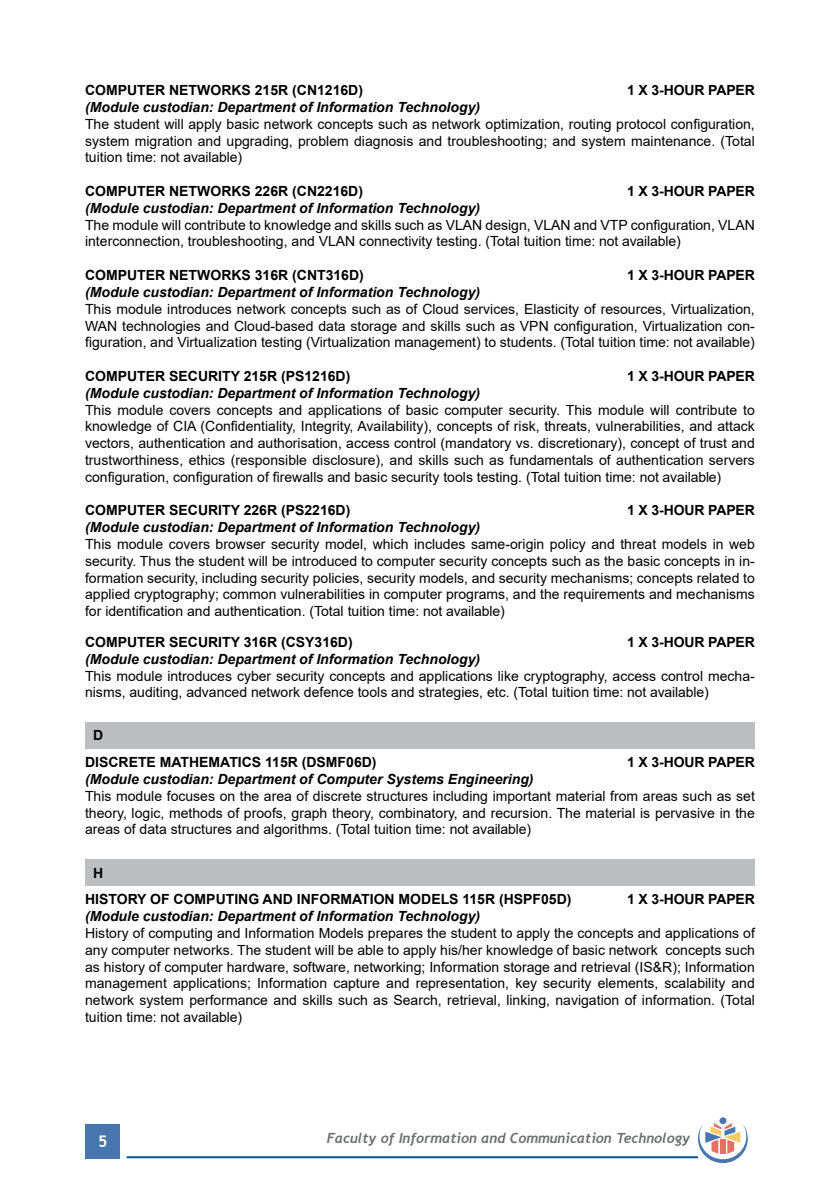
<style>
.page{position:relative;width:840px;height:1191px;background:#fff}
.page>*{position:absolute;margin:0;border:0;box-sizing:border-box;transform-origin:0 0}
.t1{font:700 16px "Trebuchet MS";color:#fff}
.t2{font:14px/16.8px "Arial";color:#000;text-align:justify}
.t3{font:italic 700 14px "Arial";color:#000}
.t4{font:700 14px/26.8px "Arial";color:#000}
.t5{font:italic 700 14px "Trebuchet";color:#6d6e71}
</style>
<div class="page">
<div style="left:86px;top:1124px;width:34px;height:34px;background:#4777ae"></div>
<hr style="left:126px;top:1156px;width:571px;height:2px;background:#005596">
<div style="left:719px;top:1117px;width:7px;height:7px;background:#4777ae;border-radius:50%"></div>
<svg style="left:697px;top:1123px;width:50px;height:40px"></svg>
<div style="left:85px;top:722px;width:669px;height:26px;background:#bcbec0"></div>
<div style="left:85px;top:859px;width:669px;height:26px;background:#bcbec0"></div>
<p class="t4" style="left:85px;top:77px;width:279px">COMPUTER NETWORKS 215R (CN1216D)</p>
<p class="t4" style="left:626px;top:77px;width:129px">1 X 3-HOUR PAPER</p>
<p class="t3" style="left:85px;top:98px;width:396px">(Module custodian: Department of Information Technology)</p>
<p class="t2" style="left:85px;top:115px;width:671px">The student will apply basic network concepts such as network optimization, routing protocol configuration, system migration and upgrading, problem diagnosis and troubleshooting; and system maintenance. (Total tuition time: not available)</p>
<p class="t4" style="left:85px;top:178px;width:279px">COMPUTER NETWORKS 226R (CN2216D)</p>
<p class="t4" style="left:626px;top:178px;width:129px">1 X 3-HOUR PAPER</p>
<p class="t3" style="left:85px;top:199px;width:396px">(Module custodian: Department of Information Technology)</p>
<p class="t2" style="left:85px;top:216px;width:671px">The module will contribute to knowledge and skills such as VLAN design, VLAN and VTP configuration, VLAN interconnection, troubleshooting, and VLAN connectivity testing. (Total tuition time: not available)</p>
<p class="t4" style="left:85px;top:262px;width:280px">COMPUTER NETWORKS 316R (CNT316D)</p>
<p class="t4" style="left:626px;top:262px;width:129px">1 X 3-HOUR PAPER</p>
<p class="t3" style="left:85px;top:283px;width:396px">(Module custodian: Department of Information Technology)</p>
<p class="t2" style="left:85px;top:300px;width:671px">This module introduces network concepts such as of Cloud services, Elasticity of resources, Virtualization, WAN technologies and Cloud-based data storage and skills such as VPN configuration, Virtualization con&shy;figuration, and Virtualization testing (Virtualization management) to students. (Total tuition time: not available)</p>
<p class="t4" style="left:85px;top:363px;width:267px">COMPUTER SECURITY 215R (PS1216D)</p>
<p class="t4" style="left:626px;top:363px;width:129px">1 X 3-HOUR PAPER</p>
<p class="t3" style="left:85px;top:383px;width:396px">(Module custodian: Department of Information Technology)</p>
<p class="t2" style="left:85px;top:401px;width:671px">This module covers concepts and applications of basic computer security. This module will contribute to knowledge of CIA (Confidentiality, Integrity, Availability), concepts of risk, threats, vulnerabilities, and attack vectors, authentication and authorisation, access control (mandatory vs. discretionary), concept of trust and trustworthiness, ethics (responsible disclosure), and skills such as fundamentals of authentication servers configuration, configuration of firewalls and basic security tools testing. (Total tuition time: not available)</p>
<p class="t4" style="left:85px;top:497px;width:267px">COMPUTER SECURITY 226R (PS2216D)</p>
<p class="t4" style="left:626px;top:497px;width:129px">1 X 3-HOUR PAPER</p>
<p class="t3" style="left:85px;top:518px;width:396px">(Module custodian: Department of Information Technology)</p>
<p class="t2" style="left:85px;top:535px;width:671px">This module covers browser security model, which includes same-origin policy and threat models in web security. Thus the student will be introduced to computer security concepts such as the basic concepts in in&shy;formation security, including security policies, security models, and security mechanisms; concepts related to applied cryptography; common vulnerabilities in computer programs, and the requirements and mechanisms for identification and authentication. (Total tuition time: not available)</p>
<p class="t4" style="left:85px;top:629px;width:269px">COMPUTER SECURITY 316R (CSY316D)</p>
<p class="t4" style="left:626px;top:629px;width:129px">1 X 3-HOUR PAPER</p>
<p class="t3" style="left:85px;top:649px;width:396px">(Module custodian: Department of Information Technology)</p>
<p class="t2" style="left:85px;top:667px;width:671px">This module introduces cyber security concepts and applications like cryptography, access control mecha&shy;nisms, auditing, advanced network defence tools and strategies, etc. (Total tuition time: not available)</p>
<p class="t4" style="left:85px;top:722px;width:293px;text-indent:8px">D<br>DISCRETE MATHEMATICS 115R (DSMF06D)</p>
<p class="t4" style="left:626px;top:749px;width:129px">1 X 3-HOUR PAPER</p>
<p class="t3" style="left:85px;top:770px;width:450px">(Module custodian: Department of Computer Systems Engineering)</p>
<p class="t2" style="left:85px;top:787px;width:671px">This module focuses on the area of discrete structures including important material from areas such as set theory, logic, methods of proofs, graph theory, combinatory, and recursion. The material is pervasive in the areas of data structures and algorithms. (Total tuition time: not available)</p>
<p class="t4" style="left:85px;top:859px;width:487px;text-indent:8px">H<br>HISTORY OF COMPUTING AND INFORMATION MODELS 115R (HSPF05D)</p>
<p class="t4" style="left:626px;top:886px;width:129px">1 X 3-HOUR PAPER</p>
<p class="t3" style="left:85px;top:907px;width:396px">(Module custodian: Department of Information Technology)</p>
<p class="t2" style="left:85px;top:924px;width:671px">History of computing and Information Models prepares the student to apply the concepts and applications of any computer networks. The student will be able to apply his/her knowledge of basic network concepts such as history of computer hardware, software, networking; Information storage and retrieval (IS&amp;R); Information management applications; Information capture and representation, key security elements, scalability and network system performance and skills such as Search, retrieval, linking, navigation of information. (Total tuition time: not available)</p>
<p class="t1" style="left:98px;top:1131px;width:11px">5</p>
<p class="t5" style="left:326px;top:1129px;width:365px">Faculty of Information and Communication Technology</p>
</div>
